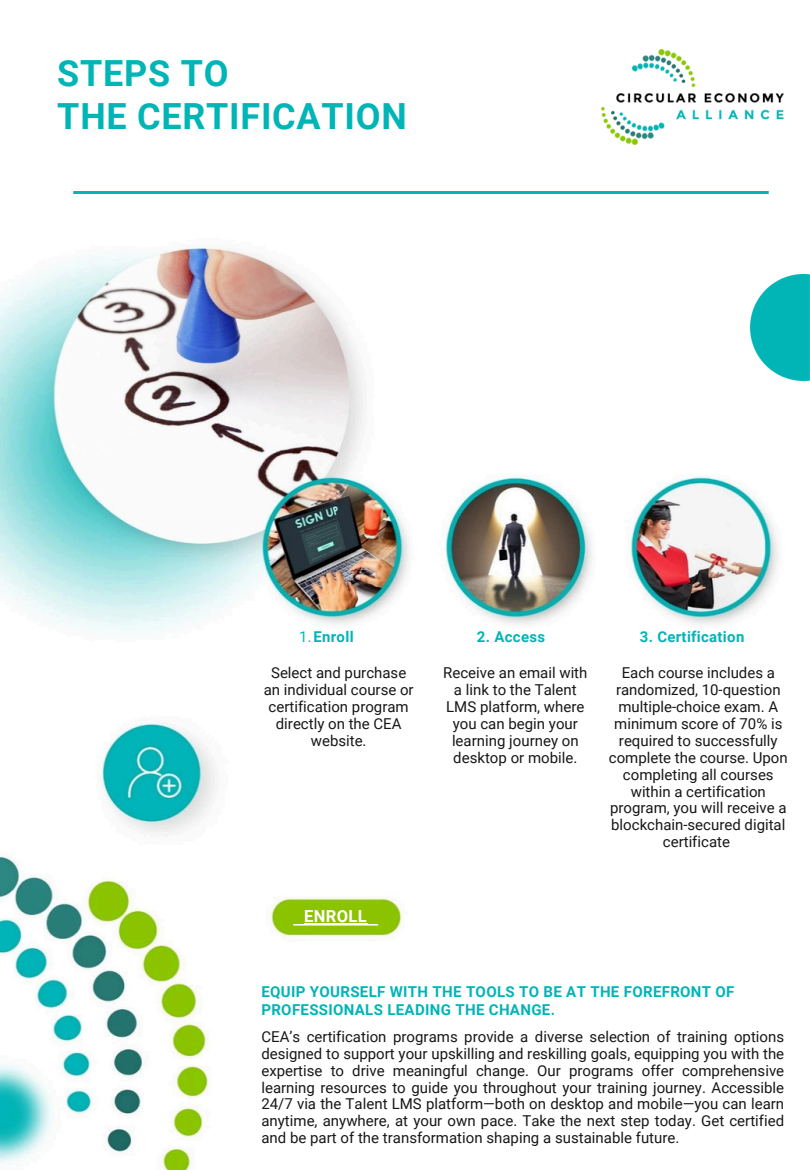
<style>
.page{position:relative;width:810px;height:1170px;background:#fff}
.page>*{position:absolute;margin:0;border:0;box-sizing:border-box;transform-origin:0 0}
.t1{font:700 36px/42.8px "Roboto";letter-spacing:.02em;color:#01b5b7}
.t2{font:700 16.5px "Roboto";letter-spacing:.02em;color:#fff}
.t3{font:15px/16.8px "Roboto";color:#181717;text-align:center}
.t4{font:700 15px/18px "Roboto";letter-spacing:.02em;color:#01b5b7}
.s1{font-weight:400}
</style>
<div class="page">
<img style="left:0;top:107px;width:810px;height:1063px">
<img style="left:602px;top:49px;width:182px;height:96px">
<img style="left:292px;top:924px;width:87px;height:1px">
<img style="left:60px;top:191px;width:722px;height:2px">
<img style="left:751px;top:275px;width:58px;height:106px">
<hr style="left:304px;top:923px;width:63px;height:1px;background:#fff">
<p class="t1" style="left:57px;top:52px;width:351px">STEPS TO<br>THE CERTIFICATION</p>
<h3 class="t4" style="left:299px;top:628px;width:56px"><span class="s1">1.</span>Enroll</h3>
<p class="t4" style="left:477px;top:628px;width:70px">2. Access</p>
<p class="t4" style="left:640px;top:628px;width:106px">3. Certification</p>
<p class="t3" style="left:264px;top:665px;width:152px">Select and purchase an individual course or certification program directly on the CEA website.</p>
<p class="t3" style="left:443px;top:665px;width:146px">Receive an email with a link to the Talent<br>LMS platform, where you can begin your learning journey on desktop or mobile.</p>
<p class="t3" style="left:609px;top:665px;width:180px">Each course includes a randomized, 10-question multiple-choice exam. A minimum score of 70% is required to successfully complete the course. Upon completing all courses within a certification program, you will receive a blockchain-secured digital certificate</p>
<h1 class="t2" style="left:304px;top:907px;width:64px">ENROLL</h1>
<p class="t4" style="left:261px;top:983px;width:475px">EQUIP YOURSELF WITH THE TOOLS TO BE AT THE FOREFRONT OF<br>PROFESSIONALS LEADING THE CHANGE.</p>
<h3 class="t3" style="left:261px;top:1028px;width:524px;text-align:justify">CEA’s certification programs provide a diverse selection of training options designed to support your upskilling and reskilling goals, equipping you with the expertise to drive meaningful change. Our programs offer comprehensive learning resources to guide you throughout your training journey. Accessible 24/7 via the Talent LMS platform—both on desktop and mobile—you can learn anytime, anywhere, at your own pace. Take the next step today. Get certified and be part of the transformation shaping a sustainable future.</h3>
</div>
